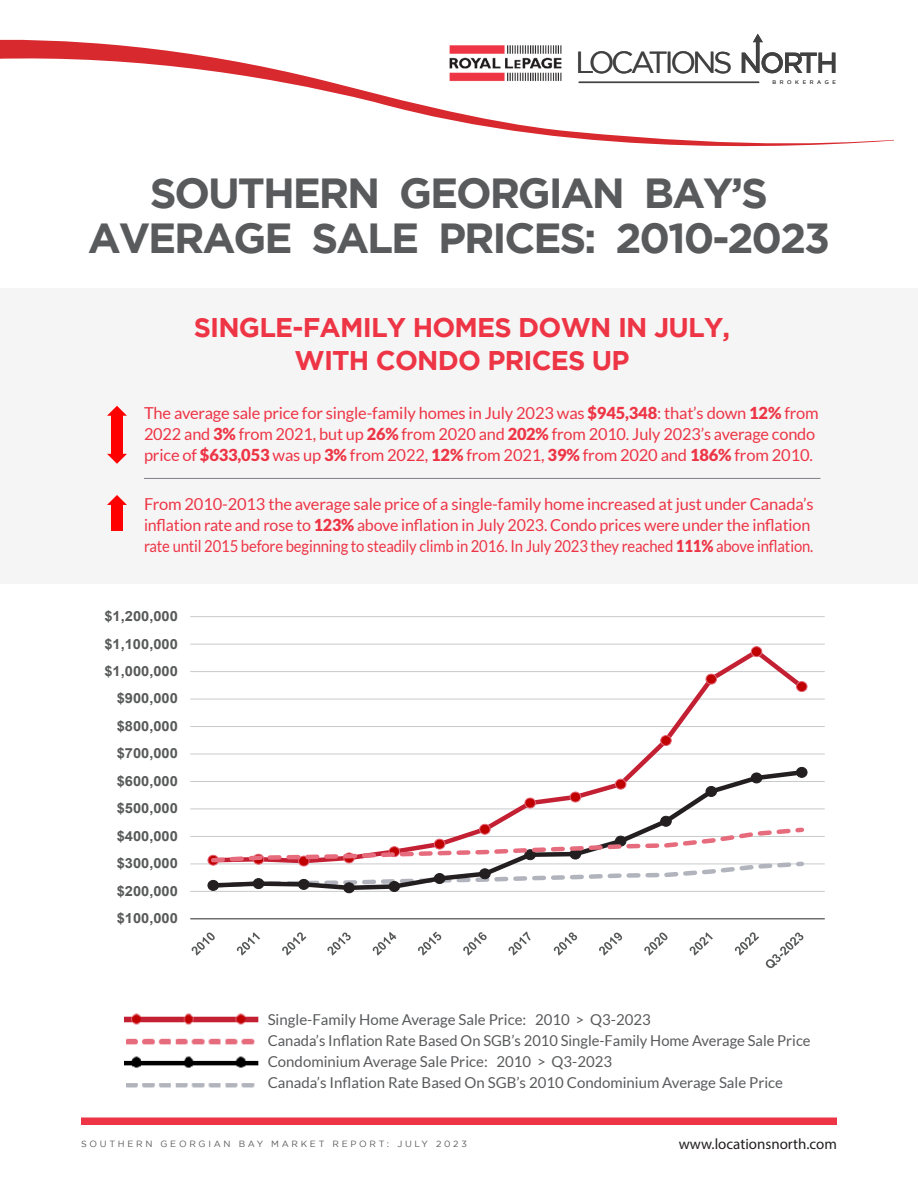
<style>
.page{position:relative;width:918px;height:1188px;background:#fff}
.page>*{position:absolute;margin:0;border:0;box-sizing:border-box;transform-origin:0 0}
.t1{font:700 42px/45px "Gotham";letter-spacing:-.05em;color:#595a5c;text-align:center}
.t2{font:30.3px "Gotham";letter-spacing:-.115em;color:#414141}
.t3{font:700 27px/32.4px "Gotham";letter-spacing:-.03em;color:#ed3545;text-align:center}
.t4{font:16.5px/21px "Lato";letter-spacing:-.01em;color:#ed3545}
.t5{font:15px "Lato";color:#595a5c}
.t6{font:15px "Myriad Pro";color:#231f20}
.t7{font:700 13.95px "Arial";color:#585959;scale:1.05 1}
.t8{font:9px "Gotham";letter-spacing:.3em;color:#595a5c}
.t9{font:5.25px "Gotham";letter-spacing:.7em;color:#414141}
.s1{font-weight:900}
</style>
<div class="page">
<div style="left:81px;top:1118px;width:756px;height:7px;background:#ed3545"></div>
<hr style="left:191px;top:891px;width:633px;height:1px;background:#c7c8ca">
<hr style="left:191px;top:864px;width:633px;height:1px;background:#c7c8ca">
<hr style="left:191px;top:836px;width:633px;height:1px;background:#c7c8ca">
<hr style="left:191px;top:809px;width:633px;height:1px;background:#c7c8ca">
<hr style="left:191px;top:781px;width:633px;height:1px;background:#c7c8ca">
<hr style="left:191px;top:754px;width:633px;height:1px;background:#c7c8ca">
<hr style="left:191px;top:726px;width:633px;height:1px;background:#c7c8ca">
<hr style="left:191px;top:699px;width:633px;height:1px;background:#c7c8ca">
<hr style="left:191px;top:671px;width:633px;height:1px;background:#c7c8ca">
<hr style="left:191px;top:644px;width:633px;height:1px;background:#c7c8ca">
<hr style="left:191px;top:616px;width:633px;height:1px;background:#c7c8ca">
<hr style="left:191px;top:919px;width:633px;height:1px;background:#231f20">
<div style="left:208px;top:880px;width:11px;height:11px;border:1px solid #231f20;border-radius:50%"></div>
<div style="left:344px;top:883px;width:10px;height:10px;background:#231f20;border-radius:50%"></div>
<div style="left:344px;top:883px;width:11px;height:10px;border:1px solid #231f20;border-radius:50%"></div>
<div style="left:389px;top:881px;width:11px;height:11px;border:1px solid #231f20;border-radius:50%"></div>
<svg style="left:208px;top:646px;width:600px;height:219px"></svg>
<div style="left:479px;top:824px;width:11px;height:11px;border:1px solid #e46678;border-radius:50%"></div>
<div style="left:525px;top:798px;width:10px;height:10px;background:#c00000;border-radius:50%"></div>
<div style="left:525px;top:798px;width:11px;height:10px;border:1px solid #e46678;border-radius:50%"></div>
<div style="left:570px;top:792px;width:11px;height:10px;background:#c00000;border-radius:50%"></div>
<div style="left:570px;top:792px;width:11px;height:10px;border:1px solid #e46678;border-radius:50%"></div>
<div style="left:615px;top:779px;width:11px;height:10px;background:#c00000;border-radius:50%"></div>
<div style="left:615px;top:779px;width:11px;height:10px;border:1px solid #e46678;border-radius:50%"></div>
<div style="left:661px;top:736px;width:10px;height:10px;background:#c00000;border-radius:50%"></div>
<div style="left:660px;top:735px;width:11px;height:11px;border:1px solid #e46678;border-radius:50%"></div>
<div style="left:706px;top:674px;width:11px;height:10px;background:#c00000;border-radius:50%"></div>
<div style="left:706px;top:674px;width:11px;height:10px;border:1px solid #e46678;border-radius:50%"></div>
<div style="left:751px;top:647px;width:11px;height:10px;background:#c00000;border-radius:50%"></div>
<div style="left:751px;top:646px;width:11px;height:11px;border:1px solid #e46678;border-radius:50%"></div>
<div style="left:797px;top:682px;width:10px;height:10px;background:#c00000;border-radius:50%"></div>
<div style="left:796px;top:681px;width:11px;height:11px;border:1px solid #e46678;border-radius:50%"></div>
<svg style="left:208px;top:825px;width:599px;height:65px"></svg>
<svg style="left:192px;top:933px;width:23px;height:23px"></svg>
<svg style="left:237px;top:932px;width:23px;height:24px"></svg>
<svg style="left:282px;top:932px;width:24px;height:24px"></svg>
<svg style="left:327px;top:933px;width:24px;height:23px"></svg>
<svg style="left:373px;top:932px;width:23px;height:24px"></svg>
<svg style="left:418px;top:932px;width:23px;height:24px"></svg>
<svg style="left:463px;top:932px;width:24px;height:24px"></svg>
<svg style="left:508px;top:931px;width:23px;height:25px"></svg>
<svg style="left:554px;top:932px;width:23px;height:24px"></svg>
<svg style="left:599px;top:933px;width:23px;height:23px"></svg>
<svg style="left:644px;top:933px;width:24px;height:23px"></svg>
<svg style="left:690px;top:932px;width:23px;height:24px"></svg>
<svg style="left:735px;top:932px;width:24px;height:24px"></svg>
<svg style="left:766px;top:933px;width:37px;height:35px"></svg>
<div style="left:0;top:289px;width:918px;height:295px;background:#f6f5f6"></div>
<hr style="left:144px;top:478px;width:676px;height:1px;background:#807f84">
<svg style="left:107px;top:495px;width:20px;height:36px"></svg>
<img style="left:124px;top:1013px;width:135px;height:75px">
<svg style="left:0;top:39px;width:894px;height:108px"></svg>
<img style="left:448px;top:44px;width:114px;height:39px">
<svg style="left:742px;top:34px;width:93px;height:39px"></svg>
<hr style="left:579px;top:82px;width:180px;height:1px;background:#414141">
<svg style="left:107px;top:406px;width:20px;height:58px"></svg>
<p class="t2" style="left:576px;top:46px;width:158px">LOCATIONS</p>
<p class="t9" style="left:772px;top:79px;width:65px">BROKERAGE</p>
<p class="t1" style="left:88px;top:169px;width:744px">SOUTHERN GEORGIAN BAY’S<br>AVERAGE SALE PRICES: 2010-2023</p>
<p class="t3" style="left:194px;top:311px;width:538px">SINGLE-FAMILY HOMES DOWN IN JULY,<br>WITH CONDO PRICES UP</p>
<p class="t4" style="left:144px;top:403px;width:676px">The average sale price for single-family homes in July 2023 was <span class="s1">$945,348</span>: that’s down <span class="s1">12%</span> from<br>2022 and <span class="s1">3%</span> from 2021, but up <span class="s1">26%</span> from 2020 and <span class="s1">202%</span> from 2010. July 2023’s average condo price of <span class="s1">$633,053</span> was up <span class="s1">3%</span> from 2022, <span class="s1">12%</span> from 2021, <span class="s1">39%</span> from 2020 and <span class="s1">186%</span> from 2010.</p>
<p class="t4" style="left:144px;top:494px;width:671px">From 2010-2013 the average sale price of a single-family home increased at just under Canada’s inflation rate and rose to <span class="s1">123%</span> above inflation in July 2023. Condo prices were under the inflation rate until 2015 before beginning to steadily climb in 2016. In July 2023 they reached <span class="s1">111%</span> above inflation.</p>
<p class="t7" style="left:104px;top:606px;width:72px">$1,200,000</p>
<p class="t7" style="left:104px;top:634px;width:71px">$1,100,000</p>
<p class="t7" style="left:104px;top:661px;width:72px">$1,000,000</p>
<p class="t7" style="left:117px;top:689px;width:60px">$900,000</p>
<p class="t7" style="left:117px;top:716px;width:60px">$800,000</p>
<p class="t7" style="left:117px;top:744px;width:60px">$700,000</p>
<p class="t7" style="left:117px;top:771px;width:60px">$600,000</p>
<p class="t7" style="left:117px;top:799px;width:60px">$500,000</p>
<p class="t7" style="left:117px;top:826px;width:60px">$400,000</p>
<p class="t7" style="left:117px;top:854px;width:60px">$300,000</p>
<p class="t7" style="left:117px;top:881px;width:60px">$200,000</p>
<p class="t7" style="left:117px;top:909px;width:60px">$100,000</p>
<p class="t5" style="left:268px;top:1011px;width:385px">Single-Family Home Average Sale Price: 2010 &gt; Q3-2023</p>
<p class="t5" style="left:268px;top:1032px;width:544px">Canada’s Inflation Rate Based On SGB’s 2010 Single-Family Home Average Sale Price</p>
<p class="t5" style="left:268px;top:1053px;width:346px">Condominium Average Sale Price: 2010 &gt; Q3-2023</p>
<p class="t5" style="left:268px;top:1074px;width:517px">Canada’s Inflation Rate Based On SGB’s 2010 Condominium Average Sale Price</p>
<p class="t8" style="left:81px;top:1139px;width:387px">SOUTHERN GEORGIAN BAY MARKET REPORT: JULY 2023</p>
<p class="t6" style="left:679px;top:1134px;width:160px">www.locationsnorth.com</p>
</div>
